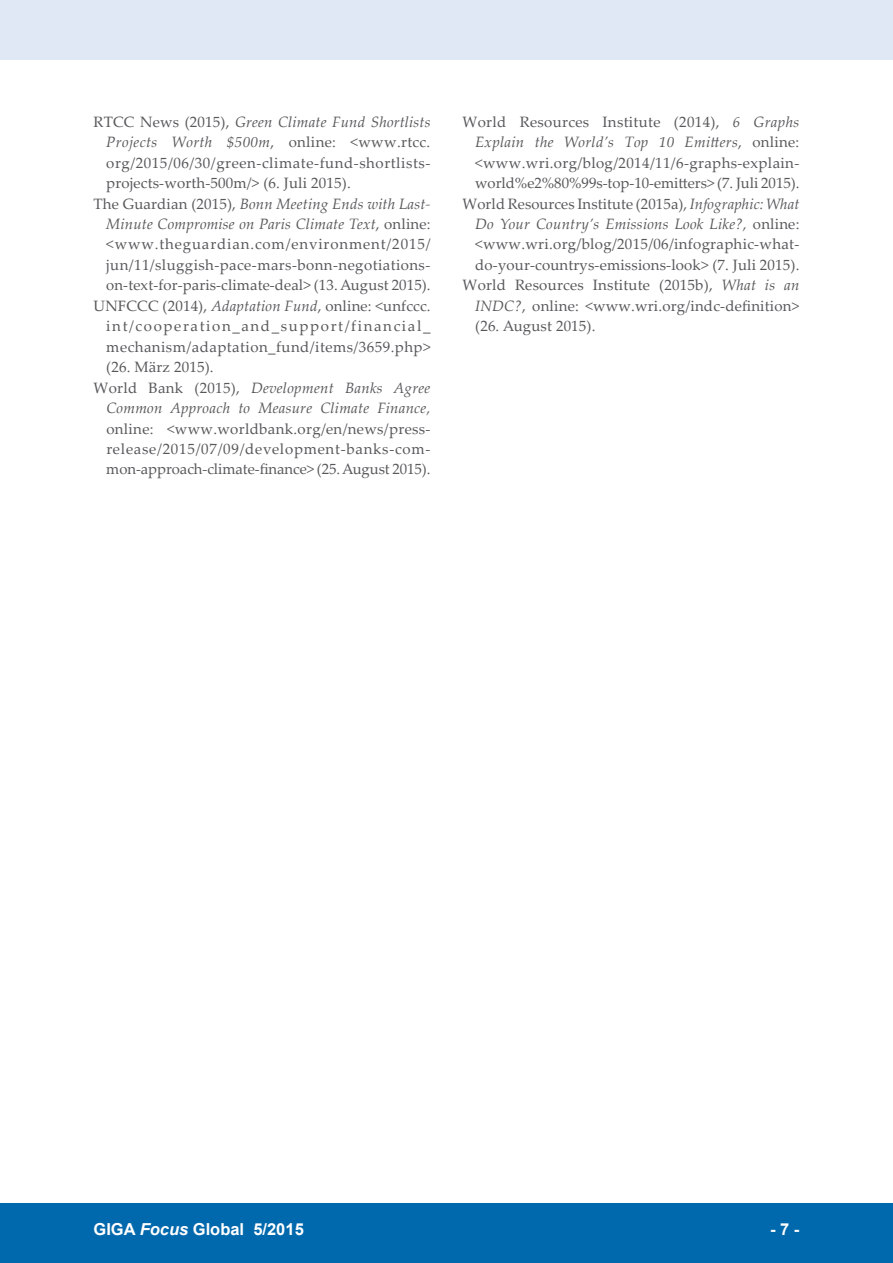
<style>
.page{position:relative;width:893px;height:1263px;background:#fff}
.page>*{position:absolute;margin:0;border:0;box-sizing:border-box;transform-origin:0 0}
.t1{font:700 16.5px "Arial";color:#fff}
.t2{font:15px/20.4px "Palatino Linotype";letter-spacing:.015em;color:#57585a;text-align:justify}
.t3{font:italic 15px "Palatino Linotype";letter-spacing:.015em;color:#57585a}
.t4{font:15px "Palatino Linotype";letter-spacing:.035em;color:#57585a}
.t5{font:15px "Palatino Linotype";letter-spacing:.06em;color:#57585a}
.t6{font:15px "Palatino Linotype";letter-spacing:.11em;color:#57585a}
.s1{font-style:normal}
.s2{font-style:italic}
</style>
<div class="page">
<div style="left:0;top:1203px;width:893px;height:60px;background:#0068ac"></div>
<div style="left:0;top:0;width:893px;height:60px;background:#dfe8f4"></div>
<p class="t3" style="left:94px;top:111px;width:338px"><span class="s1">RTCC News (2015),</span> Green Climate Fund Shortlists</p>
<p class="t3" style="left:106px;top:131px;width:326px">Projects Worth $500m<span class="s1">, online: &lt;www.rtcc.</span></p>
<p class="t4" style="left:106px;top:152px;width:326px">org/2015/06/30/green-climate-fund-shortlists-</p>
<p class="t2" style="left:106px;top:172px;width:246px">projects-worth-500m/&gt; (6. Juli 2015).</p>
<p class="t3" style="left:94px;top:193px;width:338px"><span class="s1">The Guardian (2015),</span> Bonn Meeting Ends with Last-</p>
<p class="t3" style="left:106px;top:213px;width:326px">Minute Compromise on Paris Climate Text<span class="s1">, online:</span></p>
<p class="t5" style="left:106px;top:234px;width:326px">&lt;www.theguardian.com/environment/2015/</p>
<p class="t2" style="left:106px;top:254px;width:326px">jun/11/sluggish-pace-mars-bonn-negotiations-</p>
<p class="t2" style="left:106px;top:274px;width:326px">on-text-for-paris-climate-deal&gt; (13. August 2015).</p>
<p class="t2" style="left:94px;top:295px;width:338px">UNFCCC (2014), <span class="s2">Adaptation Fund</span>, online: &lt;unfccc.</p>
<p class="t6" style="left:106px;top:316px;width:326px">int/cooperation_and_support/financial_</p>
<p class="t2" style="left:106px;top:336px;width:326px">mechanism/adaptation_fund/items/3659.php&gt;</p>
<p class="t2" style="left:106px;top:356px;width:109px">(26. März 2015).</p>
<p class="t3" style="left:94px;top:377px;width:338px"><span class="s1">World Bank (2015),</span> Development Banks Agree</p>
<p class="t3" style="left:106px;top:397px;width:326px">Common Approach to Measure Climate Finance,</p>
<p class="t2" style="left:106px;top:418px;width:326px">online: &lt;www.worldbank.org/en/news/press&shy;release/2015/07/09/development-banks-com&shy;mon-approach-climate-finance&gt; (25. August 2015).</p>
<p class="t2" style="left:462px;top:111px;width:338px">World Resources Institute (2014), <span class="s2">6 Graphs</span></p>
<p class="t3" style="left:475px;top:131px;width:326px">Explain the World’s Top 10 Emitters<span class="s1">, online:</span></p>
<p class="t2" style="left:475px;top:152px;width:326px">&lt;www.wri.org/blog/2014/11/6-graphs-explain-</p>
<p class="t2" style="left:475px;top:172px;width:326px">world%e2%80%99s-top-10-emitters&gt; (7. Juli 2015).</p>
<p class="t2" style="left:462px;top:193px;width:338px">World Resources Institute (2015a), <span class="s2">Infographic: What</span></p>
<p class="t3" style="left:475px;top:213px;width:326px">Do Your Country’s Emissions Look Like?, <span class="s1">online:</span></p>
<p class="t2" style="left:475px;top:234px;width:326px">&lt;www.wri.org/blog/2015/06/infographic-what-</p>
<p class="t2" style="left:475px;top:254px;width:326px">do-your-countrys-emissions-look&gt; (7. Juli 2015).</p>
<p class="t2" style="left:462px;top:274px;width:338px">World Resources Institute (2015b), <span class="s2">What is an</span></p>
<p class="t2" style="left:475px;top:295px;width:326px"><span class="s2">INDC?</span>, online: &lt;www.wri.org/indc-definition&gt;</p>
<p class="t2" style="left:475px;top:315px;width:122px">(26. August 2015).</p>
<p class="t1" style="left:94px;top:1218px;width:212px">GIGA <span class="s2">Focus</span> Global 5/2015</p>
<p class="t1" style="left:770px;top:1218px;width:31px">- 7 -</p>
</div>
